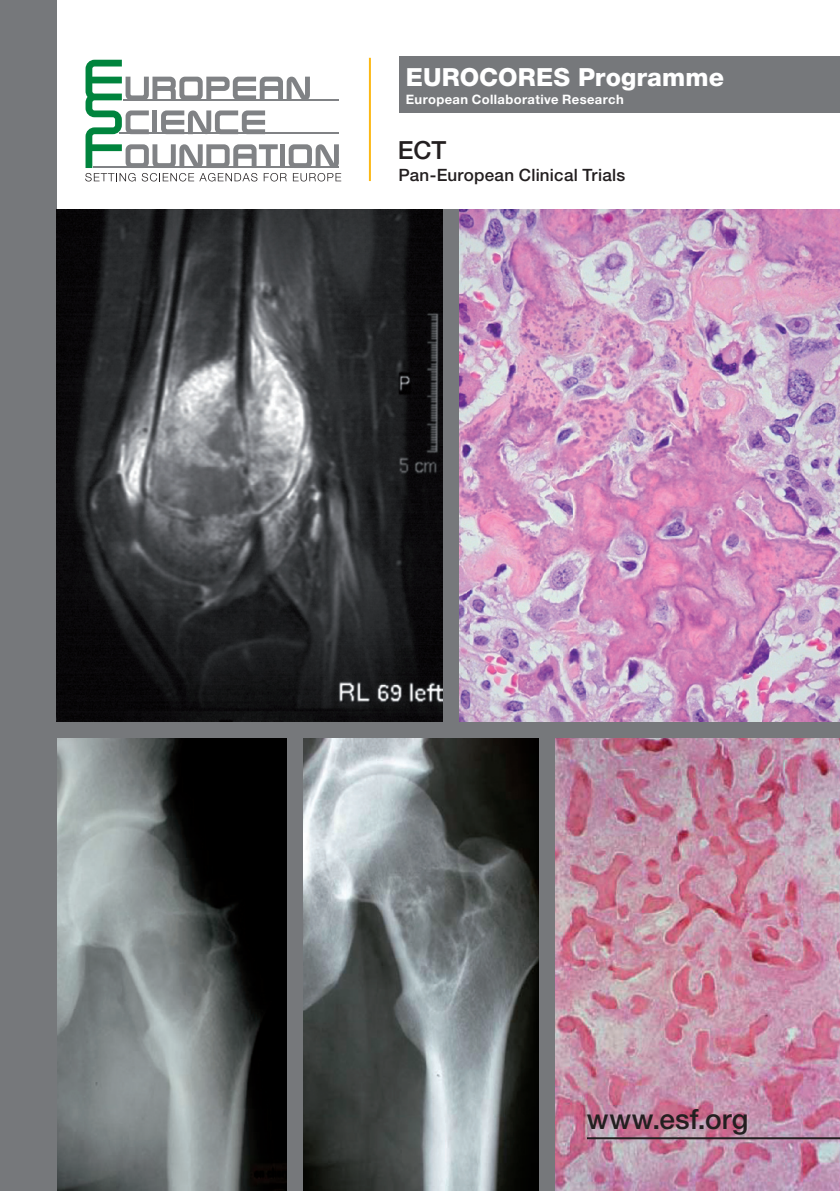
<style>
.page{position:relative;width:840px;height:1191px;background:#fff}
.page>*{position:absolute;margin:0;border:0;box-sizing:border-box;transform-origin:0 0}
.t1{font:500 28px "Helvetica Neue LT Std";letter-spacing:.005em;color:#231f20}
.t2{font:800 25px "Helvetica Neue LT Std";letter-spacing:.005em;color:#fff}
.t3{font:500 25px "Helvetica Neue LT Std";color:#231f20}
.t4{font:500 17px "Helvetica Neue LT Std";letter-spacing:.015em;color:#231f20}
.t5{font:700 13px "Helvetica Neue LT Std";letter-spacing:.03em;color:#fff}
</style>
<div class="page">
<div style="left:28px;top:210px;width:811px;height:981px;background:#76787b"></div>
<div style="left:399px;top:57px;width:440px;height:56px;background:#76787b"></div>
<svg style="left:85px;top:60px;width:256px;height:121px"></svg>
<hr style="left:369px;top:58px;width:2px;height:123px;background:#fcb814">
<div style="left:0;top:0;width:57px;height:1191px;background:#76787b"></div>
<img style="left:555px;top:738px;width:284px;height:453px">
<img style="left:303px;top:738px;width:235px;height:453px">
<img style="left:57px;top:738px;width:229px;height:453px">
<img style="left:459px;top:210px;width:380px;height:511px">
<img style="left:57px;top:210px;width:385px;height:511px">
<hr style="left:586px;top:1137px;width:253px;height:2px;background:#231f20">
<h2 class="t2" style="left:405px;top:62px;width:319px">EUROCORES Programme</h2>
<p class="t5" style="left:405px;top:91px;width:219px">European Collaborative Research</p>
<h2 class="t3" style="left:397px;top:135px;width:50px">ECT</h2>
<h3 class="t4" style="left:398px;top:165px;width:228px">Pan-European Clinical Trials</h3>
<h1 class="t1" style="left:586px;top:1102px;width:163px">www.esf.org</h1>
</div>
